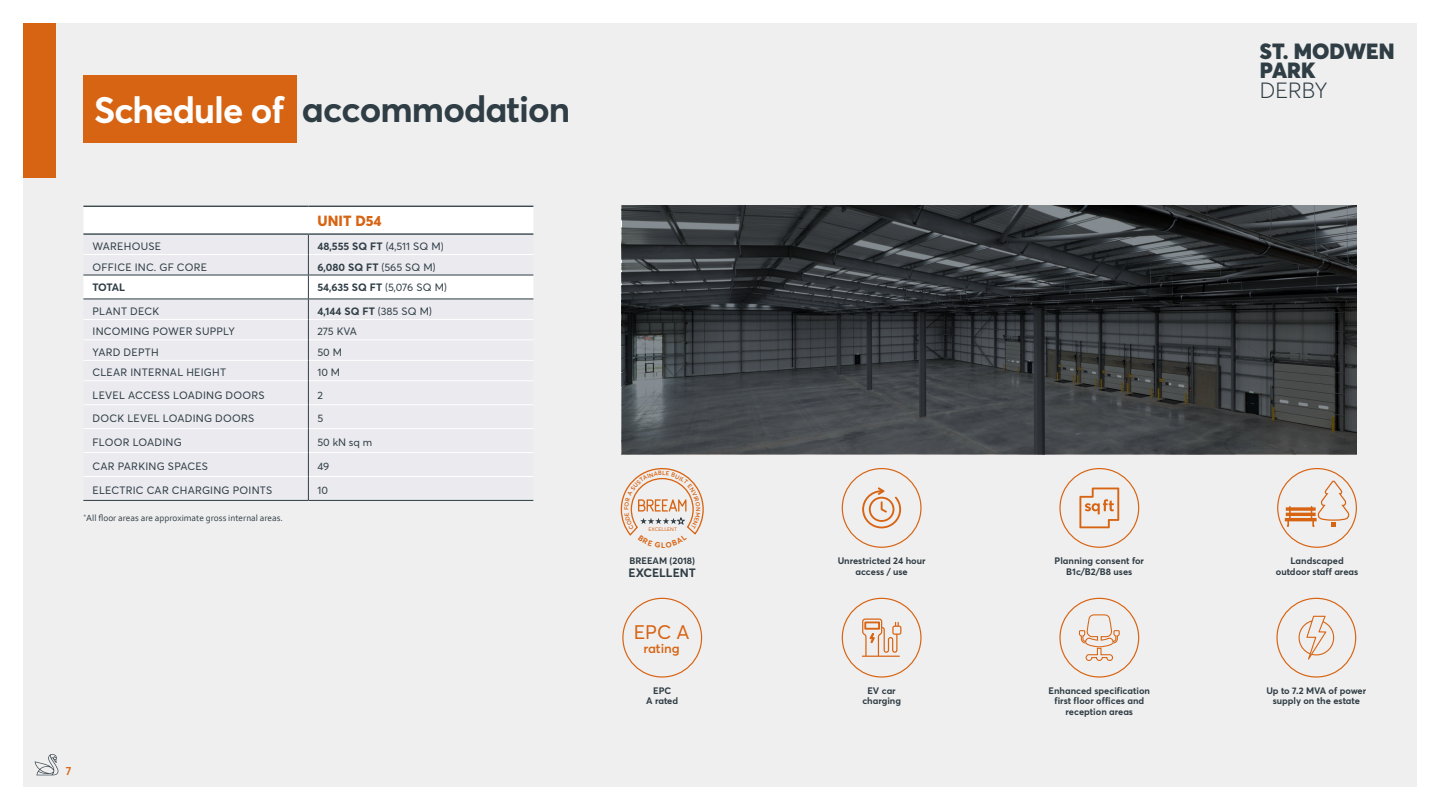
<style>
.page{position:relative;width:1440px;height:810px;background:#fff}
.page>*{position:absolute;margin:0;border:0;box-sizing:border-box;transform-origin:0 0}
.t1{font:700 36.38px "Averta Std";letter-spacing:-.025em;color:#2f3d45}
.t2{font:900 21.75px/18.8px "Averta Std";color:#2f3d45}
.t3{font:300 21.75px "Averta Std";color:#2f3d45}
.t4{font:19.42px "Averta Std";color:#d76413}
.t5{font:800 14.55px "Averta Std";letter-spacing:.01em;color:#d76413}
.t6{font:600 12.98px "Averta Std";color:#d76413}
.t7{font:700 11.93px "Averta Std";color:#2f3d45}
.t8{font:600 11.55px "Averta Std";color:#d76413}
.t9{font:10.57px "Averta Std";letter-spacing:.025em;color:#2f3d45}
.t10{font:700 10.57px "Averta Std";color:#2f3d45}
.t11{font:700 9.3px/10.6px "Averta Std";color:#2f3d45;text-align:center}
.t12{font:9.3px "Corbel";color:#2f3d45}
.t13{font:5.1px "Averta Std";color:#d76413}
.s1{color:#fff}
.s2{font-weight:400}
</style>
<div class="page">
<div style="left:23px;top:23px;width:1394px;height:764px;background:#f0efef"></div>
<div style="left:83px;top:75px;width:214px;height:67px;background:#d76413"></div>
<svg style="left:622px;top:206px;width:735px;height:248px;background:#373b3e"></svg>
<hr style="left:83px;top:500px;width:225px;height:1px;background:#2f3d45">
<hr style="left:308px;top:500px;width:225px;height:1px;background:#2f3d45">
<svg style="left:83px;top:206px;width:450px;height:294px"></svg>
<hr style="left:83px;top:233px;width:225px;height:2px;background:#2f3d45">
<hr style="left:308px;top:233px;width:225px;height:2px;background:#2f3d45">
<svg style="left:862px;top:618px;width:39px;height:39px"></svg>
<div style="left:842px;top:598px;width:80px;height:80px;border:1px solid #d76413;border-radius:50%"></div>
<div style="left:1059px;top:598px;width:80px;height:80px;border:1px solid #d76413;border-radius:50%"></div>
<svg style="left:1079px;top:614px;width:41px;height:47px"></svg>
<svg style="left:862px;top:487px;width:39px;height:41px"></svg>
<div style="left:842px;top:468px;width:80px;height:80px;border:1px solid #d76413;border-radius:50%"></div>
<div style="left:1059px;top:468px;width:80px;height:80px;border:1px solid #d76413;border-radius:50%"></div>
<svg style="left:1079px;top:488px;width:40px;height:40px"></svg>
<div style="left:622px;top:598px;width:80px;height:80px;border:1px solid #d76413;border-radius:50%"></div>
<div style="left:1277px;top:468px;width:80px;height:80px;border:1px solid #d76413;border-radius:50%"></div>
<svg style="left:1285px;top:479px;width:65px;height:48px"></svg>
<svg style="left:1299px;top:616px;width:35px;height:44px"></svg>
<div style="left:1276px;top:598px;width:80px;height:80px;border:1px solid #d76413;border-radius:50%"></div>
<svg style="left:35px;top:754px;width:23px;height:21px"></svg>
<div style="left:23px;top:23px;width:33px;height:155px;background:#d76413"></div>
<svg style="left:620px;top:468px;width:84px;height:68px"></svg>
<h1 class="t1" style="left:94px;top:84px;width:478px"><span class="s1">Schedule of</span> accommodation</h1>
<h3 class="t5" style="left:317px;top:211px;width:66px">UNIT D54</h3>
<p class="t9" style="left:93px;top:239px;width:70px">WAREHOUSE</p>
<p class="t10" style="left:317px;top:239px;width:128px">48,555 SQ FT <span class="s2">(4,511 SQ M)</span></p>
<p class="t9" style="left:93px;top:260px;width:116px">OFFICE INC. GF CORE</p>
<p class="t10" style="left:317px;top:259px;width:120px">6,080 SQ FT <span class="s2">(565 SQ M)</span></p>
<p class="t10" style="left:92px;top:280px;width:34px">TOTAL</p>
<p class="t10" style="left:317px;top:280px;width:131px">54,635 SQ FT <span class="s2">(5,076 SQ M)</span></p>
<p class="t9" style="left:93px;top:304px;width:68px">PLANT DECK</p>
<p class="t10" style="left:317px;top:304px;width:116px">4,144 SQ FT <span class="s2">(385 SQ M)</span></p>
<p class="t9" style="left:93px;top:324px;width:144px">INCOMING POWER SUPPLY</p>
<p class="t9" style="left:317px;top:324px;width:41px">275 KVA</p>
<p class="t9" style="left:93px;top:345px;width:68px">YARD DEPTH</p>
<p class="t9" style="left:317px;top:345px;width:26px">50 M</p>
<p class="t9" style="left:93px;top:365px;width:135px">CLEAR INTERNAL HEIGHT</p>
<p class="t9" style="left:317px;top:365px;width:24px">10 M</p>
<p class="t9" style="left:93px;top:388px;width:174px">LEVEL ACCESS LOADING DOORS</p>
<p class="t9" style="left:317px;top:388px;width:7px">2</p>
<p class="t9" style="left:93px;top:411px;width:163px">DOCK LEVEL LOADING DOORS</p>
<p class="t9" style="left:317px;top:411px;width:7px">5</p>
<p class="t9" style="left:93px;top:435px;width:91px">FLOOR LOADING</p>
<p class="t9" style="left:317px;top:435px;width:56px">50 kN sq m</p>
<p class="t9" style="left:93px;top:459px;width:117px">CAR PARKING SPACES</p>
<p class="t9" style="left:317px;top:459px;width:13px">49</p>
<p class="t9" style="left:93px;top:483px;width:181px">ELECTRIC CAR CHARGING POINTS</p>
<p class="t9" style="left:317px;top:483px;width:12px">10</p>
<p class="t12" style="left:83px;top:512px;width:201px"><sup>*</sup>All floor areas are approximate gross internal areas.</p>
<p class="t8" style="left:66px;top:763px;width:7px">7</p>
<p class="t13" style="left:648px;top:526px;width:30px">EXCELLENT</p>
<p class="t11" style="left:629px;top:555px;width:67px">BREEAM (2018)</p>
<p class="t7" style="left:629px;top:565px;width:69px">EXCELLENT</p>
<h3 class="t4" style="left:634px;top:619px;width:57px">EPC A</h3>
<h3 class="t6" style="left:643px;top:639px;width:38px">rating</h3>
<p class="t11" style="left:646px;top:685px;width:33px">EPC<br>A rated</p>
<h2 class="t2" style="left:1260px;top:41px;width:136px">ST. MODWEN<br>PARK</h2>
<h2 class="t3" style="left:1260px;top:75px;width:69px">DERBY</h2>
<p class="t11" style="left:838px;top:555px;width:89px">Unrestricted 24 hour access / use</p>
<p class="t11" style="left:1055px;top:555px;width:91px">Planning consent for<br>B1c/B2/B8 uses</p>
<p class="t11" style="left:862px;top:685px;width:40px">EV car charging</p>
<p class="t11" style="left:1049px;top:685px;width:103px">Enhanced specification first floor offices and reception areas</p>
<p class="t11" style="left:1276px;top:555px;width:84px">Landscaped outdoor staff areas</p>
<p class="t11" style="left:1266px;top:685px;width:101px">Up to 7.2 MVA of power supply on the estate</p>
</div>
